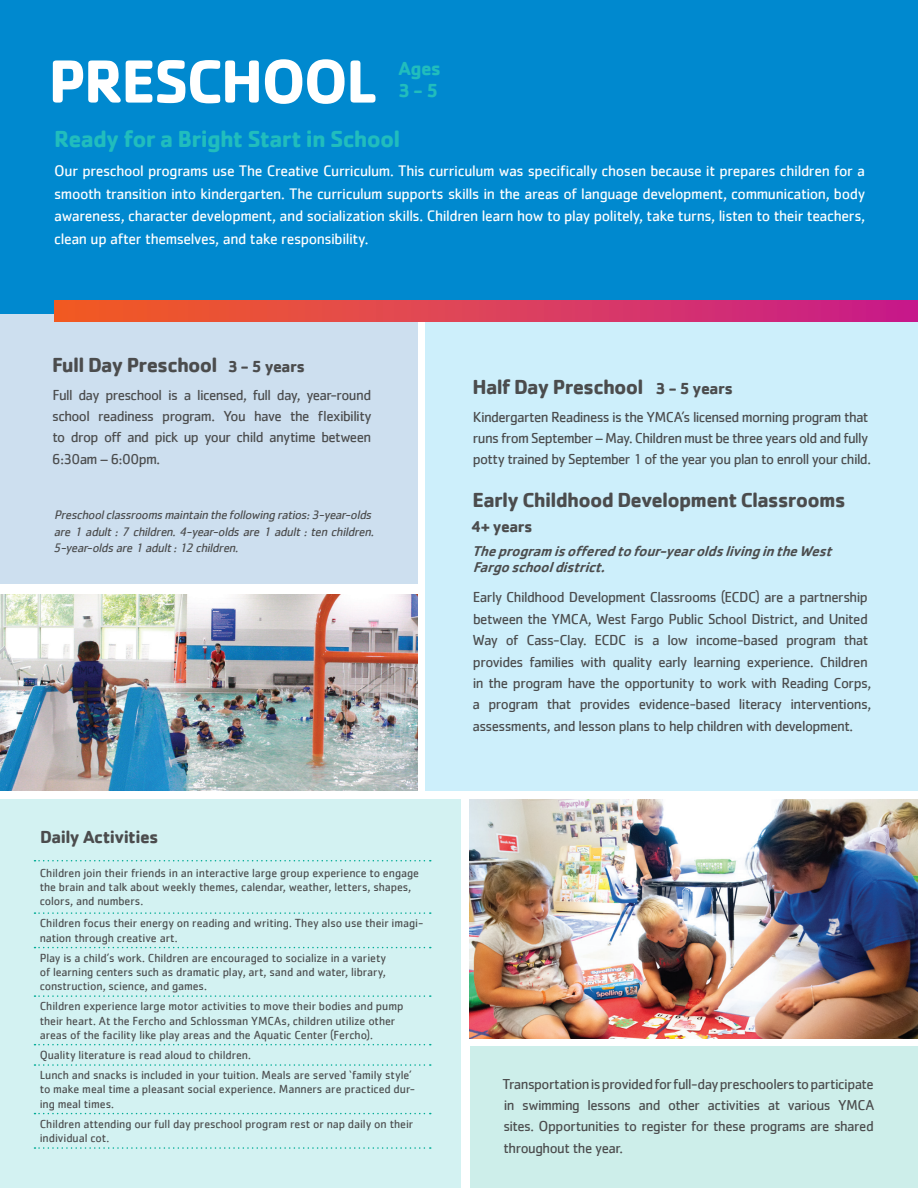
<style>
.page{position:relative;width:918px;height:1188px;background:#fff}
.page>*{position:absolute;margin:0;border:0;box-sizing:border-box;transform-origin:0 0}
.t1{font:700 63px "Cachet";letter-spacing:-.035em;color:#fff}
.t2{font:700 24px "Cachet";letter-spacing:-.035em;color:#21bdbd}
.t3{font:700 21px "Cachet";letter-spacing:-.035em;color:#4b4c4d}
.t4{font:700 19.5px/22.5px "Cachet";color:#21bdbd}
.t5{font:700 18px "Cachet";letter-spacing:-.03em;color:#4b4c4d}
.t6{font:700 16.2px "Cachet";letter-spacing:-.03em;color:#4b4c4d}
.t7{font:15.75px/22.5px "Cachet";letter-spacing:-.025em;color:#fff;text-align:justify}
.t8{font:15px/21.3px "Cachet";letter-spacing:-.04em;color:#4b4c4d}
.t9{font:14.85px/21.5px "Cachet";letter-spacing:-.035em;color:#4b4c4d;text-align:justify}
.t10{font:italic 500 14.7px/16.5px "Cachet";color:#4b4c4d}
.t11{font:italic 12.75px/16.5px "Cachet";color:#4b4c4d}
.t12{font:12.15px/14.1px "Cachet";letter-spacing:-.005em;color:#4b4c4d}
.s1{font-size:16.5px}
</style>
<div class="page">
<div style="left:0;top:314px;width:417px;height:269px;background:#cddfef"></div>
<div style="left:425px;top:312px;width:493px;height:479px;background:#cdeffb"></div>
<hr style="left:0;top:0;width:3px;height:314px;background:#5b2e91">
<div style="left:0;top:0;width:918px;height:313px;background:#0089cf"></div>
<img style="left:470px;top:800px;width:448px;height:239px">
<img style="left:0;top:594px;width:417px;height:197px">
<div style="left:0;top:800px;width:461px;height:388px;background:#d3f2f2"></div>
<svg style="left:34px;top:860px;width:397px;height:1px"></svg>
<svg style="left:34px;top:912px;width:397px;height:2px"></svg>
<svg style="left:34px;top:947px;width:397px;height:1px"></svg>
<svg style="left:34px;top:995px;width:397px;height:2px"></svg>
<svg style="left:34px;top:1044px;width:397px;height:1px"></svg>
<svg style="left:34px;top:1064px;width:397px;height:2px"></svg>
<svg style="left:34px;top:1113px;width:397px;height:1px"></svg>
<svg style="left:34px;top:1147px;width:397px;height:2px"></svg>
<div style="left:470px;top:1047px;width:448px;height:141px;background:#cdeeea"></div>
<div style="left:54px;top:300px;width:864px;height:22px;background:linear-gradient(to right,#f36023,#c81e8d)"></div>
<h1 class="t1" style="left:48px;top:41px;width:330px">PRESCHOOL</h1>
<h2 class="t2" style="left:54px;top:123px;width:348px">Ready for a Bright Start in School</h2>
<p class="t7" style="left:54px;top:160px;width:812px">Our preschool programs use The Creative Curriculum. This curriculum was specifically chosen because it prepares children for a smooth transition into kindergarten. The curriculum supports skills in the areas of language development, communication, body awareness, character development, and socialization skills. Children learn how to play politely, take turns, listen to their teachers, clean up after themselves, and take responsibility.</p>
<h3 class="t4" style="left:398px;top:56px;width:44px">Ages<br>3 - 5</h3>
<h3 class="t3" style="left:52px;top:351px;width:255px">Full Day Preschool <span class="s1">3 - 5 years</span></h3>
<p class="t8" style="left:52px;top:384px;width:321px;text-align:justify">Full day preschool is a licensed, full day, year-round school readiness program. You have the flexibility to drop off and pick up your child anytime between 6:30am – 6:00pm.</p>
<p class="t11" style="left:53px;top:506px;width:325px">Preschoolclassroomsmaintainthefollowingratios:3-year-olds are 1 adult : 7 children. 4-year-olds are 1 adult : ten children.<br>5-year-oldsare1 adult:12 children.</p>
<h3 class="t5" style="left:40px;top:826px;width:120px">Daily Activities</h3>
<p class="t12" style="left:40px;top:866px;width:381px">Children join their friends in an interactive large group experience to engage the brain and talk about weekly themes, calendar, weather, letters, shapes, colors, and numbers.</p>
<p class="t12" style="left:40px;top:916px;width:385px">Children focus their energy on reading and writing. They also use their imagi&shy;nation through creative art.</p>
<p class="t12" style="left:40px;top:951px;width:348px;text-align:justify">Play is a child’s work. Children are encouraged to socialize in a variety of learning centers such as dramatic play, art, sand and water, library, construction, science, and games.</p>
<p class="t12" style="left:40px;top:999px;width:365px">Children experience large motor activities to move their bodies and pump their heart. At the Fercho and Schlossman YMCAs, children utilize other areas of the facility like play areas and the Aquatic Center (Fercho).</p>
<p class="t12" style="left:40px;top:1045px;width:374px;line-height:20.4px">Quality literature is read aloud to children.<br>Lunch and snacks is included in your tuition. Meals are served ‘family style’</p>
<p class="t12" style="left:40px;top:1082px;width:377px">to make meal time a pleasant social experience. Manners are practiced dur&shy;ing meal times.</p>
<p class="t12" style="left:40px;top:1117px;width:375px">Children attending our full day preschool program rest or nap daily on their individual cot.</p>
<h3 class="t3" style="left:472px;top:373px;width:262px">Half Day Preschool <span class="s1">3 - 5 years</span></h3>
<p class="t8" style="left:473px;top:406px;width:400px">Kindergarten Readiness is the YMCA’s licensed morning program that runs from September – May. Children must be three years old and fully potty trained by September 1 of the year you plan to enroll your child.</p>
<h3 class="t3" style="left:472px;top:486px;width:375px">Early Childhood Development Classrooms</h3>
<h3 class="t6" style="left:471px;top:516px;width:63px">4+ years</h3>
<p class="t10" style="left:472px;top:542px;width:366px">Theprogram isofferedtofour-yearoldslivingintheWest<br>Fargoschooldistrict.</p>
<p class="t8" style="left:472px;top:587px;width:400px">Early Childhood Development Classrooms (ECDC) are a partnership between the YMCA, West Fargo Public School District, and United Way of Cass-Clay. ECDC is a low income-based program that provides families with quality early learning experience. Children in the program have the opportunity to work with Reading Corps, a program that provides evidence-based literacy interventions, assessments, and lesson plans to help children with development.</p>
<p class="t9" style="left:503px;top:1073px;width:374px">Transportation is provided for full-day preschoolers to participate in swimming lessons and other activities at various YMCA sites. Opportunities to register for these programs are shared throughout the year.</p>
</div>
